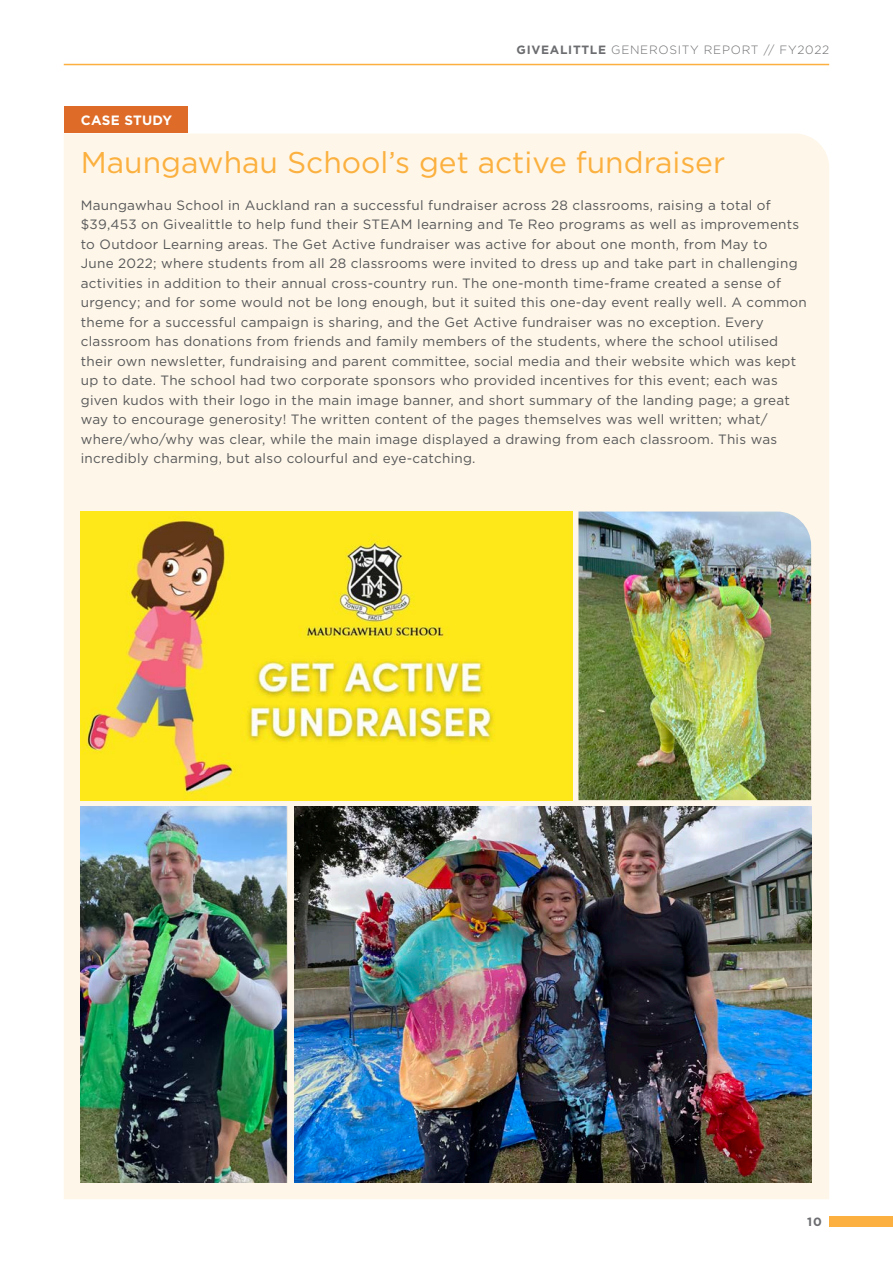
<style>
.page{position:relative;width:893px;height:1263px;background:#fff}
.page>*{position:absolute;margin:0;border:0;box-sizing:border-box;transform-origin:0 0}
.t1{font:30px "Gotham";color:#fbb03f}
.t2{font:13.5px/19.5px "Gotham";letter-spacing:.02em;color:#57585a}
.t3{font:700 13.5px "Gotham";letter-spacing:.02em;color:#fff}
.t4{font:300 12px "Gotham";letter-spacing:.06em;color:#6c6d70}
.t5{font:700 12px "Gotham";color:#6c6d70}
.s1{font-weight:700}
</style>
<div class="page">
<hr style="left:64px;top:64px;width:765px;height:1px;background:#fbb03f">
<div style="left:829px;top:1216px;width:64px;height:10px;background:#fbb03f"></div>
<div style="left:64px;top:106px;width:124px;height:27px;background:#de6b27"></div>
<div style="left:64px;top:134px;width:765px;height:1065px;background:#fef6e8"></div>
<img style="left:81px;top:511px;width:492px;height:289px">
<img style="left:578px;top:511px;width:233px;height:289px">
<img style="left:81px;top:807px;width:207px;height:375px">
<img style="left:294px;top:807px;width:517px;height:375px">
<p class="t4" style="left:516px;top:43px;width:314px"><span class="s1">GIVEALITTLE</span> GENEROSITY REPORT // FY2022</p>
<p class="t3" style="left:81px;top:111px;width:93px">CASE STUDY</p>
<p class="t1" style="left:81px;top:143px;width:646px">Maungawhau School’s get active fundraiser</p>
<p class="t2" style="left:81px;top:195px;width:728px">Maungawhau School in Auckland ran a successful fundraiser across 28 classrooms, raising a total of $39,453 on Givealittle to help fund their STEAM learning and Te Reo programs as well as improvements to Outdoor Learning areas. The Get Active fundraiser was active for about one month, from May to<br>June 2022; where students from all 28 classrooms were invited to dress up and take part in challenging activities in addition to their annual cross-country run. The one-month time-frame created a sense of urgency; and for some would not be long enough, but it suited this one-day event really well. A common theme for a successful campaign is sharing, and the Get Active fundraiser was no exception. Every classroom has donations from friends and family members of the students, where the school utilised their own newsletter, fundraising and parent committee, social media and their website which was kept up to date. The school had two corporate sponsors who provided incentives for this event; each was given kudos with their logo in the main image banner, and short summary of the landing page; a great way to encourage generosity! The written content of the pages themselves was well written; what/ where/who/why was clear, while the main image displayed a drawing from each classroom. This was incredibly charming, but also colourful and eye-catching.</p>
<p class="t5" style="left:807px;top:1213px;width:16px">10</p>
</div>
